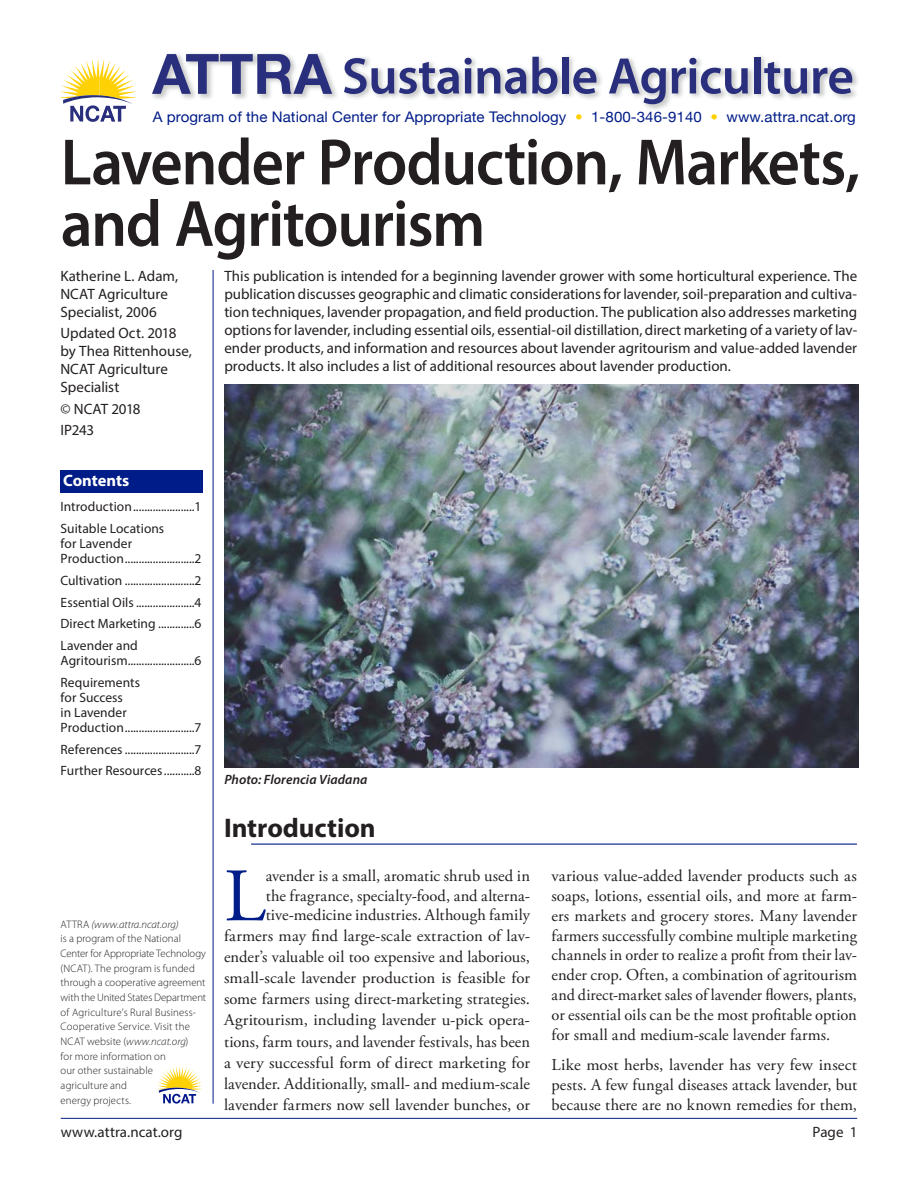
<style>
.page{position:relative;width:918px;height:1188px;background:#fff}
.page>*{position:absolute;margin:0;border:0;box-sizing:border-box;transform-origin:0 0}
.t1{font:75.3px "Adobe Garamond Pro";color:#001c88}
.t2{font:600 66px/61.5px "Myriad Pro";letter-spacing:-.02em;color:#231f20;scale:.95 1}
.t3{font:700 27px "Myriad Pro";letter-spacing:-.005em;color:#231f20}
.t4{font:16.5px/19.8px "Adobe Garamond Pro";color:#231f20;text-align:justify}
.t5{font:700 16.5px "Myriad Pro";letter-spacing:-.005em;color:#fff}
.t6{font:15px/18px "Myriad Pro";color:#231f20}
.t7{font:14.7px "Helvetica Neue";letter-spacing:.005em;color:#001c88}
.t8{font:13.5px/21.8px "Myriad Pro";letter-spacing:.005em;color:#231f20}
.t9{font:italic 600 13.5px "Myriad Pro";letter-spacing:.005em;color:#231f20}
.t10{font:300 10.8px/14.7px "Myriad Pro";letter-spacing:.005em;color:#231f20}
.s1{color:#fed105}
.s2{font-style:italic}
</style>
<div class="page">
<hr style="left:213px;top:270px;width:1px;height:834px;background:#001c88">
<hr style="left:61px;top:1118px;width:796px;height:1px;background:#001c88">
<img style="left:153px;top:53px;width:138px;height:46px">
<svg style="left:59px;top:59px;width:67px;height:63px"></svg>
<img style="left:100px;top:106px;width:13px;height:16px">
<img style="left:113px;top:106px;width:13px;height:16px">
<img style="left:100px;top:59px;width:37px;height:39px">
<img style="left:100px;top:95px;width:33px;height:9px">
<img style="left:390px;top:56px;width:468px;height:54px">
<img style="left:291px;top:53px;width:99px;height:46px">
<svg style="left:152px;top:54px;width:180px;height:40px"></svg>
<svg style="left:344px;top:58px;width:115px;height:36px"></svg>
<svg style="left:465px;top:57px;width:92px;height:37px"></svg>
<div style="left:562px;top:57px;width:7px;height:36px;background:#292f7c"></div>
<svg style="left:573px;top:68px;width:23px;height:26px"></svg>
<svg style="left:609px;top:59px;width:57px;height:45px"></svg>
<svg style="left:672px;top:58px;width:76px;height:36px"></svg>
<div style="left:754px;top:57px;width:6px;height:36px;background:#292f7c"></div>
<svg style="left:764px;top:62px;width:43px;height:32px"></svg>
<svg style="left:813px;top:68px;width:39px;height:26px"></svg>
<svg style="left:157px;top:1066px;width:46px;height:38px"></svg>
<div style="left:61px;top:470px;width:142px;height:23px;background:#001c88"></div>
<hr style="left:251px;top:844px;width:606px;height:1px;background:#001c88">
<img style="left:224px;top:384px;width:635px;height:384px">
<p class="t7" style="left:153px;top:108px;width:704px">A program of the National Center for Appropriate Technology <span class="s1">•</span> 1-800-346-9140 <span class="s1">•</span> www.attra.ncat.org</p>
<h2 class="t2" style="left:61px;top:138px;width:843px">Lavender Production, Markets, and Agritourism</h2>
<p class="t6" style="left:60px;top:269px;width:119px">Katherine L. Adam,<br>NCAT Agriculture<br>Specialist, 2006</p>
<p class="t6" style="left:60px;top:326px;width:133px">Updated Oct. 2018 by Thea Rittenhouse,<br>NCAT Agriculture<br>Specialist</p>
<p class="t6" style="left:60px;top:400px;width:82px;line-height:21.3px">© NCAT 2018<br>IP243</p>
<p class="t5" style="left:63px;top:474px;width:68px">Contents</p>
<p class="t8" style="left:61px;top:497px;width:143px">Introduction ......................1<br>Suitable Locations</p>
<p class="t8" style="left:61px;top:538px;width:143px;line-height:15px">for Lavender<br>Production .........................2</p>
<p class="t8" style="left:61px;top:571px;width:143px;text-align:justify">Cultivation .........................2<br>Essential Oils .....................4<br>Direct Marketing .............6<br>Lavender and</p>
<p class="t8" style="left:61px;top:651px;width:143px">Agritourism........................6<br>Requirements</p>
<p class="t8" style="left:61px;top:691px;width:143px;line-height:15px">for Success<br>in Lavender<br>Production .........................7</p>
<p class="t8" style="left:61px;top:740px;width:143px">References .........................7<br>Further Resources ...........8</p>
<p class="t10" style="left:61px;top:918px;width:147px">ATTRA <span class="s2">(www.attra.ncat.org)<br></span>is a program of the National<br>Center for Appropriate Technology (NCAT). The program is funded through a cooperative agreement with the United States Department of Agriculture’s Rural Business-<br>Cooperative Service. Visit the<br>NCAT website (<span class="s2">www.ncat.org</span>)<br>for more information on<br>our other sustainable<br>agriculture and<br>energy projects.</p>
<p class="t6" style="left:224px;top:269px;width:634px;text-align:justify">This publication is intended for a beginning lavender grower with some horticultural experience. The publication discusses geographic and climatic considerations for lavender, soil-preparation and cultiva&shy;tion techniques, lavender propagation, and field production. The publication also addresses marketing options for lavender, including essential oils, essential-oil distillation, direct marketing of a variety of lav&shy;ender products, and information and resources about lavender agritourism and value-added lavender products. It also includes a list of additional resources about lavender production.</p>
<p class="t9" style="left:224px;top:775px;width:145px">Photo: Florencia Viadana</p>
<h3 class="t3" style="left:224px;top:818px;width:153px">Introduction</h3>
<h1 class="t1" style="left:224px;top:867px;width:43px">L</h1>
<p class="t4" style="left:266px;top:868px;width:266px">avender is a small, aromatic shrub used in the fragrance, specialty-food, and alterna&shy;tive-medicine industries. Although family</p>
<p class="t4" style="left:224px;top:927px;width:307px;line-height:21px">farmers may find large-scale extraction of lav&shy;ender’s valuable oil too expensive and laborious, small-scale lavender production is feasible for some farmers using direct-marketing strategies.<br>Agritourism, including lavender u-pick opera&shy;tions, farm tours, and lavender festivals, has been a very successful form of direct marketing for lavender. Additionally, small- and medium-scale lavender farmers now sell lavender bunches, or</p>
<p class="t4" style="left:552px;top:868px;width:307px">various value-added lavender products such as soaps, lotions, essential oils, and more at farm&shy;ers markets and grocery stores. Many lavender farmers successfully combine multiple marketing channels in order to realize a profit from their lav&shy;ender crop. Often, a combination of agritourism and direct-market sales of lavender flowers, plants, or essential oils can be the most profitable option for small and medium-scale lavender farms.</p>
<p class="t4" style="left:552px;top:1056px;width:307px">Like most herbs, lavender has very few insect pests. A few fungal diseases attack lavender, but because there are no known remedies for them,</p>
<p class="t6" style="left:61px;top:1125px;width:123px">www.attra.ncat.org</p>
<p class="t6" style="left:813px;top:1125px;width:47px">Page 1</p>
</div>
